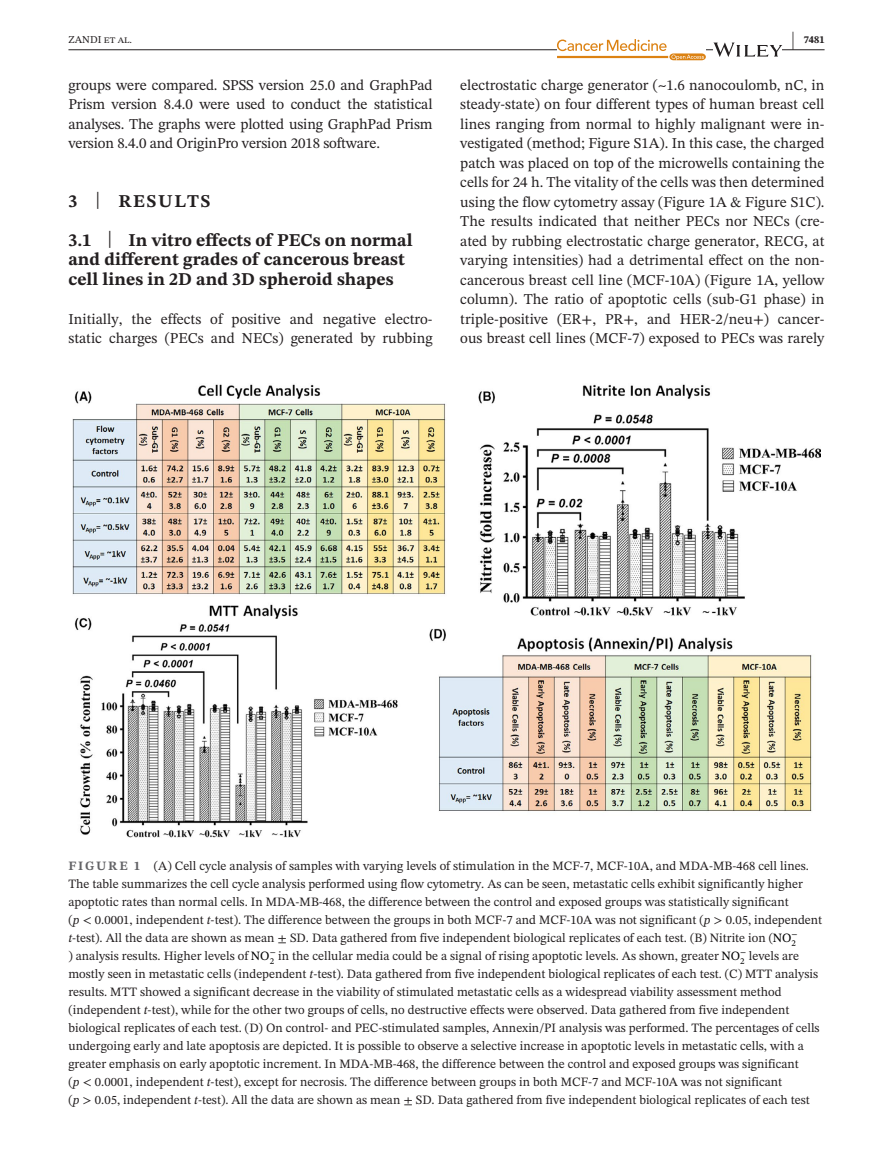
<style>
.page{position:relative;width:893px;height:1174px;background:#fff}
.page>*{position:absolute;margin:0;border:0;box-sizing:border-box;transform-origin:0 0}
.t1{font:700 21px "STIX Two Text";color:#231f20;scale:.42 1}
.t2{font:700 18px/39px "STIX Two Text";color:#231f20}
.t3{font:15px/19.5px "STIX Two Text";color:#231f20;text-align:justify}
.t4{font:12.75px/18px "STIX Two Text";color:#231f20}
.t5{font:10.5px "STIX Two Text";color:#231f20}
.t6{font:700 10.5px "STIX Two Text";color:#231f20}
.t7{font:8.85px "STIX Two Text";color:#000}
.s1{font-weight:400;font-size:23.7px}
.s2{font-weight:700;color:#636366}
.s3{font-style:italic}
.s4{color:#000}
</style>
<div class="page">
<hr style="left:68px;top:49px;width:756px;height:1px;background:#231f20">
<svg style="left:557px;top:39px;width:149px;height:21px"></svg>
<svg style="left:713px;top:43px;width:69px;height:14px"></svg>
<img style="left:72px;top:384px;width:749px;height:453px">
<h1 class="t1" style="left:792px;top:24px;width:8px">|</h1>
<p class="t5" style="left:68px;top:32px;width:65px">ZANDI et al.</p>
<p class="t6" style="left:804px;top:32px;width:22px">7481</p>
<p class="t3" style="left:68px;top:75px;width:366px">groups were compared. SPSS version 25.0 and GraphPad Prism version 8.4.0 were used to conduct the statistical analyses. The graphs were plotted using GraphPad Prism version 8.4.0 and OriginPro version 2018 software.</p>
<p class="t3" style="left:460px;top:75px;width:366px">electrostatic charge generator (~1.6 nanocoulomb, nC, in steady-state) on four different types of human breast cell lines ranging from normal to highly malignant were in&shy;vestigated (method; Figure S1A). In this case, the charged patch was placed on top of the microwells containing the cells for 24 h. The vitality of the cells was then determined using the flow cytometry assay (Figure 1A &amp; Figure S1C).<br>The results indicated that neither PECs nor NECs (cre&shy;ated by rubbing electrostatic charge generator, RECG, at varying intensities) had a detrimental effect on the non&shy;cancerous breast cell line (MCF-10A) (Figure 1A, yellow column). The ratio of apoptotic cells (sub-G1 phase) in triple-positive (ER+, PR+, and HER-2/neu+) cancer&shy;ous breast cell lines (MCF-7) exposed to PECs was rarely</p>
<h2 class="t2" style="left:68px;top:182px;width:346px">3 <span class="s1">|</span> RESULTS<br>3.1 <span class="s1">|</span> In vitro effects of PECs on normal</h2>
<h2 class="t2" style="left:68px;top:250px;width:338px;line-height:19.5px">and different grades of cancerous breast cell lines in 2D and 3D spheroid shapes</h2>
<p class="t3" style="left:68px;top:309px;width:366px">Initially, the effects of positive and negative electro&shy;static charges (PECs and NECs) generated by rubbing</p>
<p class="t4" style="left:68px;top:856px;width:755px"><span class="s2">FIGURE 1</span> (A) Cell cycle analysis of samples with varying levels of stimulation in the MCF-7, MCF-10A, and MDA-MB-468 cell lines.<br>The table summarizes the cell cycle analysis performed using flow cytometry. As can be seen, metastatic cells exhibit significantly higher apoptotic rates than normal cells. In MDA-MB-468, the difference between the control and exposed groups was statistically significant<br>(<span class="s3">p</span> &lt; 0.0001, independent <span class="s3">t</span>-test). The difference between the groups in both MCF-7 and MCF-10A was not significant (<span class="s3">p</span> &gt; 0.05, independent <span class="s3">t</span>-test). All the data are shown as mean ± SD. Data gathered from five independent biological replicates of each test. (B) Nitrite ion (<span class="s4">NO</span><sup>−</sup></p>
<p class="t7" style="left:791px;top:939px;width:6px">2</p>
<p class="t4" style="left:68px;top:946px;width:209px">) analysis results. Higher levels of <span class="s4">NO</span><sup>−</sup></p>
<p class="t4" style="left:270px;top:946px;width:478px"><sub>2</sub> in the cellular media could be a signal of rising apoptotic levels. As shown, greater <span class="s4">NO</span><sup>−</sup></p>
<p class="t4" style="left:68px;top:946px;width:753px;text-indent:672px"><sub>2</sub> levels are mostly seen in metastatic cells (independent <span class="s3">t</span>-test). Data gathered from five independent biological replicates of each test. (C) MTT analysis results. MTT showed a significant decrease in the viability of stimulated metastatic cells as a widespread viability assessment method (independent <span class="s3">t</span>-test), while for the other two groups of cells, no destructive effects were observed. Data gathered from five independent biological replicates of each test. (D) On control- and PEC-stimulated samples, Annexin/PI analysis was performed. The percentages of cells undergoing early and late apoptosis are depicted. It is possible to observe a selective increase in apoptotic levels in metastatic cells, with a greater emphasis on early apoptotic increment. In MDA-MB-468, the difference between the control and exposed groups was significant<br>(<span class="s3">p</span> &lt; 0.0001, independent <span class="s3">t</span>-test), except for necrosis. The difference between groups in both MCF-7 and MCF-10A was not significant<br>(<span class="s3">p</span> &gt; 0.05, independent <span class="s3">t</span>-test). All the data are shown as mean ± SD. Data gathered from five independent biological replicates of each test</p>
</div>
